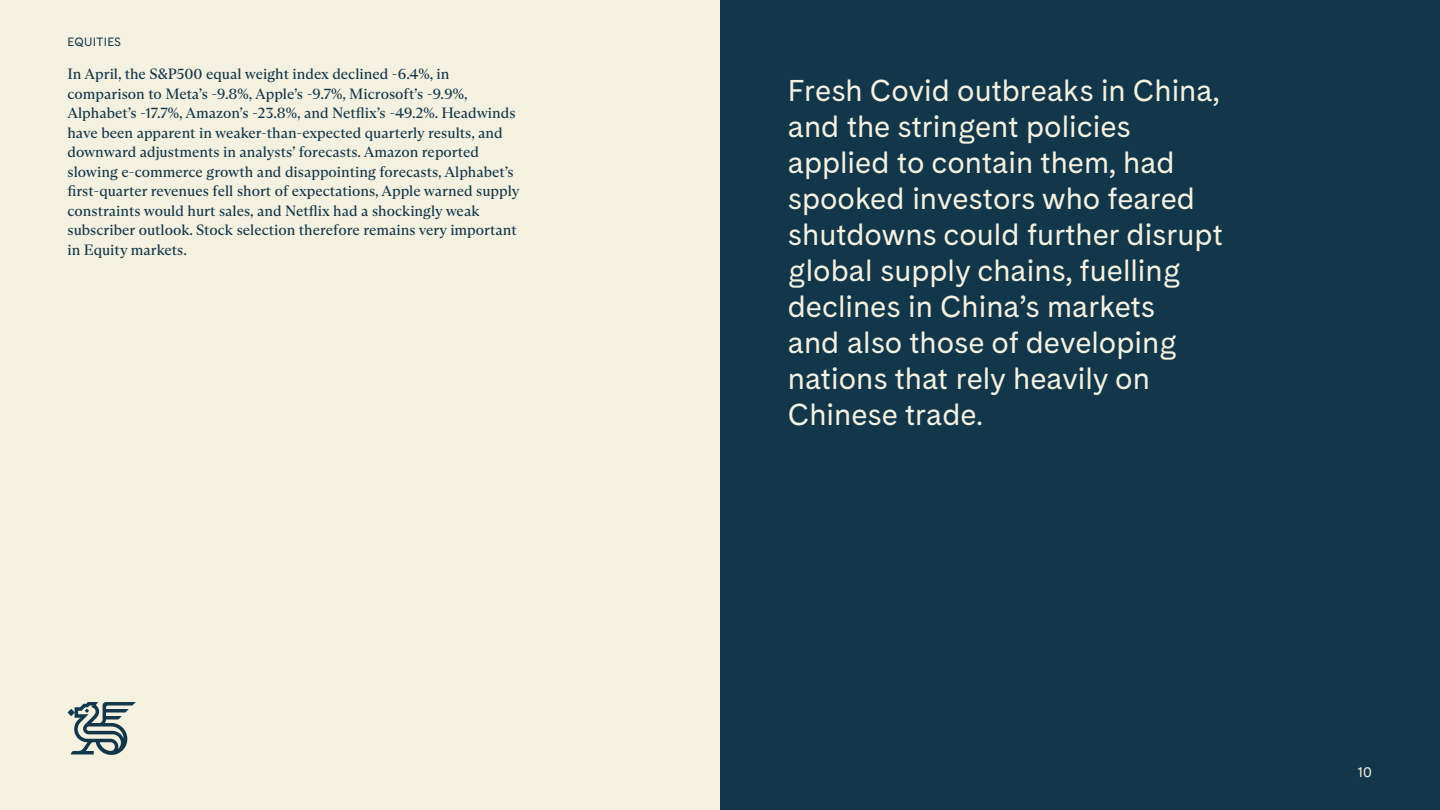
<style>
.page{position:relative;width:1440px;height:810px;background:#f4f1e0}
.page>*{position:absolute;margin:0;border:0;box-sizing:border-box;transform-origin:0 0}
.t1{font:30px/36px "Cadiz";color:#f4f1e0}
.t2{font:15px/19.5px "ABC Arizona Text";color:#12364a}
.t3{font:14.1px "Cadiz";color:#f4f1e0}
.t4{font:12px "Cadiz";letter-spacing:.02em;color:#12364a}
</style>
<div class="page">
<div style="left:720px;top:0;width:720px;height:810px;background:#12364a"></div>
<svg style="left:68px;top:702px;width:68px;height:53px"></svg>
<p class="t4" style="left:68px;top:33px;width:55px">EQUITIES</p>
<p class="t2" style="left:68px;top:65px;width:454px">In April, the S&amp;P500 equal weight index declined -6.4%, in comparison to Meta’s -9.8%, Apple’s -9.7%, Microsoft’s -9.9%, Alphabet’s -17.7%, Amazon’s -23.8%, and Netflix’s -49.2%. Headwinds have been apparent in weaker-than-expected quarterly results, and downward adjustments in analysts’ forecasts. Amazon reported slowing e-commerce growth and disappointing forecasts, Alphabet’s first-quarter revenues fell short of expectations, Apple warned supply constraints would hurt sales, and Netflix had a shockingly weak subscriber outlook. Stock selection therefore remains very important in Equity markets.</p>
<p class="t1" style="left:788px;top:72px;width:436px">Fresh Covid outbreaks in China, and the stringent policies applied to contain them, had spooked investors who feared shutdowns could further disrupt global supply chains, fuelling declines in China’s markets<br>and also those of developing nations that rely heavily on<br>Chinese trade.</p>
<p class="t3" style="left:1357px;top:762px;width:16px">10</p>
</div>
